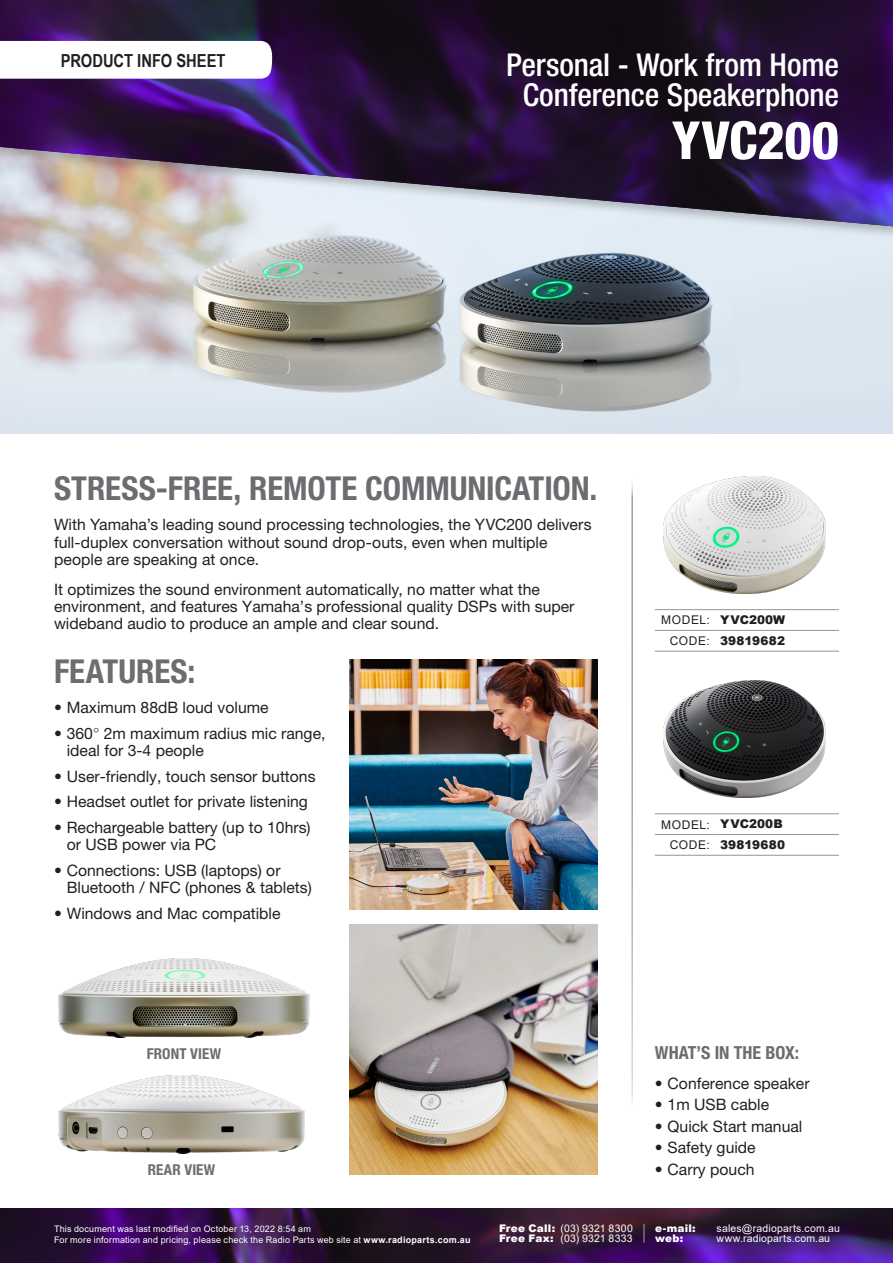
<style>
.page{position:relative;width:893px;height:1263px;background:#fff}
.page>*{position:absolute;margin:0;border:0;box-sizing:border-box;transform-origin:0 0}
.Product_Title{font:800 condensed 52.5px "Helvetica Neue LT Pro";color:#fff}
.Product_Title-2{font:700 condensed 33px "Helvetica Neue LT Pro";letter-spacing:-.005em;color:#6c6d70}
.Product_Title-3{font:500 condensed 31.5px/30px "Helvetica Neue LT Pro";letter-spacing:-.005em;color:#fff;text-align:center}
.t1{font:700 18px "Arial Narrow";color:#231f20}
.Product_Title-4{font:700 condensed 18px "Helvetica Neue LT Pro";letter-spacing:-.005em;color:#6c6d70}
.Product_Title-5{font:15.75px/17.2px "Helvetica Neue LT Pro";color:#231f20}
.Product_Title-6{font:700 condensed 15px "Helvetica Neue LT Pro";letter-spacing:.01em;color:#6c6d70}
.Contact_details{font:900 12px "Arial";letter-spacing:.01em;color:#231f20}
.Contact_details-2{font:12px "Arial";letter-spacing:.055em;color:#231f20}
.Contact_details-3{font:10.5px "Arial";letter-spacing:.02em;color:#fff}
.Contact_details-4{font:900 10.5px "Arial";letter-spacing:.025em;color:#fff}
.t2{font:9px/10.5px "Arial";letter-spacing:.02em;color:#fff}
.s1{font-weight:100}
.s2{font-weight:700}
.s3{font-weight:900}
</style>
<div class="page">
<img style="left:0;top:242px;width:893px;height:192px">
<img style="left:0;top:1209px;width:893px;height:54px">
<svg style="left:644px;top:1224px;width:1px;height:19px"></svg>
<div style="left:0;top:0;width:893px;height:242px;background:#231f20;opacity:.27"></div>
<img style="left:0;top:0;width:893px;height:226px">
<svg style="left:0;top:41px;width:272px;height:38px"></svg>
<hr style="left:655px;top:609px;width:61px;height:1px;background:#939598">
<hr style="left:716px;top:609px;width:123px;height:1px;background:#939598">
<hr style="left:655px;top:630px;width:61px;height:1px;background:#939598">
<hr style="left:716px;top:630px;width:123px;height:1px;background:#939598">
<hr style="left:655px;top:651px;width:61px;height:1px;background:#939598">
<hr style="left:716px;top:651px;width:123px;height:1px;background:#939598">
<hr style="left:655px;top:813px;width:61px;height:1px;background:#939598">
<hr style="left:716px;top:813px;width:123px;height:1px;background:#939598">
<hr style="left:655px;top:834px;width:61px;height:1px;background:#939598">
<hr style="left:716px;top:834px;width:123px;height:1px;background:#939598">
<hr style="left:655px;top:855px;width:61px;height:1px;background:#939598">
<hr style="left:716px;top:855px;width:123px;height:1px;background:#939598">
<img style="left:663px;top:476px;width:162px;height:117px">
<img style="left:663px;top:680px;width:162px;height:117px">
<img style="left:58px;top:1076px;width:247px;height:77px">
<img style="left:58px;top:958px;width:252px;height:79px">
<img style="left:350px;top:659px;width:248px;height:251px">
<img style="left:350px;top:924px;width:248px;height:251px">
<p class="t1" style="left:61px;top:47px;width:166px">PRODUCT INFO SHEET</p>
<p class="Product_Title-3" style="left:506px;top:49px;width:334px">Personal - Work from Home<br>Conference Speakerphone</p>
<p class="Product_Title" style="left:672px;top:108px;width:169px">YVC200</p>
<p class="Product_Title-2" style="left:54px;top:468px;width:545px">STRESS-FREE, REMOTE COMMUNICATION.</p>
<p class="Product_Title-5" style="left:54px;top:516px;width:539px">With Yamaha’s leading sound processing technologies, the YVC200 delivers full-duplex conversation without sound drop-outs, even when multiple people are speaking at once.</p>
<p class="Product_Title-5" style="left:54px;top:580px;width:522px">It optimizes the sound environment automatically, no matter what the environment, and features Yamaha’s professional quality DSPs with super wideband audio to produce an ample and clear sound.</p>
<p class="Product_Title-2" style="left:54px;top:651px;width:143px">FEATURES:</p>
<p class="Product_Title-5" style="left:54px;top:698px;width:216px">• Maximum 88dB loud volume</p>
<p class="Product_Title-5" style="left:67px;top:724px;width:260px;text-indent:-13px">• 360<span class="s1">°</span> 2m maximum radius mic range, ideal for 3-4 people</p>
<p class="Product_Title-5" style="left:54px;top:767px;width:263px">• User-friendly, touch sensor buttons</p>
<p class="Product_Title-5" style="left:54px;top:793px;width:255px">• Headset outlet for private listening</p>
<p class="Product_Title-5" style="left:67px;top:819px;width:245px;text-indent:-13px">• Rechargeable battery (up to 10hrs) or USB power via PC</p>
<p class="Product_Title-5" style="left:67px;top:862px;width:247px;text-indent:-13px">• Connections: USB (laptops) or<br>Bluetooth / NFC (phones &amp; tablets)</p>
<p class="Product_Title-5" style="left:54px;top:905px;width:228px">• Windows and Mac compatible</p>
<p class="Contact_details-2" style="left:661px;top:612px;width:50px">MODEL:</p>
<p class="Contact_details" style="left:720px;top:611px;width:67px">YVC200W</p>
<p class="Contact_details-2" style="left:670px;top:633px;width:42px">CODE:</p>
<p class="Contact_details" style="left:720px;top:632px;width:66px">39819682</p>
<p class="Contact_details-2" style="left:661px;top:816px;width:50px">MODEL:</p>
<p class="Contact_details" style="left:720px;top:815px;width:64px">YVC200B</p>
<p class="Contact_details-2" style="left:670px;top:837px;width:42px">CODE:</p>
<p class="Contact_details" style="left:720px;top:836px;width:67px">39819680</p>
<p class="Product_Title-6" style="left:147px;top:1044px;width:76px">FRONT VIEW</p>
<p class="Product_Title-6" style="left:148px;top:1160px;width:69px">REAR VIEW</p>
<p class="t2" style="left:54px;top:1224px;width:418px">This document was last modified on October 13, 2022 8:54 am<br>For more information and pricing, please check the Radio Parts web site at <span class="s2">www.radioparts.com.au</span></p>
<p class="Contact_details-3" style="left:499px;top:1221px;width:135px"><span class="s3">Free Call:</span> (03) 9321 8300</p>
<p class="Contact_details-3" style="left:499px;top:1231px;width:135px"><span class="s3">Free Fax:</span> (03) 9321 8333</p>
<p class="Product_Title-4" style="left:655px;top:1041px;width:146px">WHAT’S IN THE BOX:</p>
<p class="Product_Title-5" style="left:655px;top:1074px;width:156px">• Conference speaker</p>
<p class="Product_Title-5" style="left:655px;top:1096px;width:116px">• 1m USB cable</p>
<p class="Product_Title-5" style="left:655px;top:1117px;width:149px">• Quick Start manual</p>
<p class="Product_Title-5" style="left:655px;top:1139px;width:102px">• Safety guide</p>
<p class="Product_Title-5" style="left:655px;top:1160px;width:101px">• Carry pouch</p>
<p class="Contact_details-4" style="left:655px;top:1220px;width:42px">e-mail:</p>
<p class="Contact_details-3" style="left:717px;top:1221px;width:125px">sales@radioparts.com.au</p>
<p class="Contact_details-4" style="left:655px;top:1231px;width:30px">web:</p>
<p class="Contact_details-3" style="left:717px;top:1231px;width:115px">www.radioparts.com.au</p>
</div>
